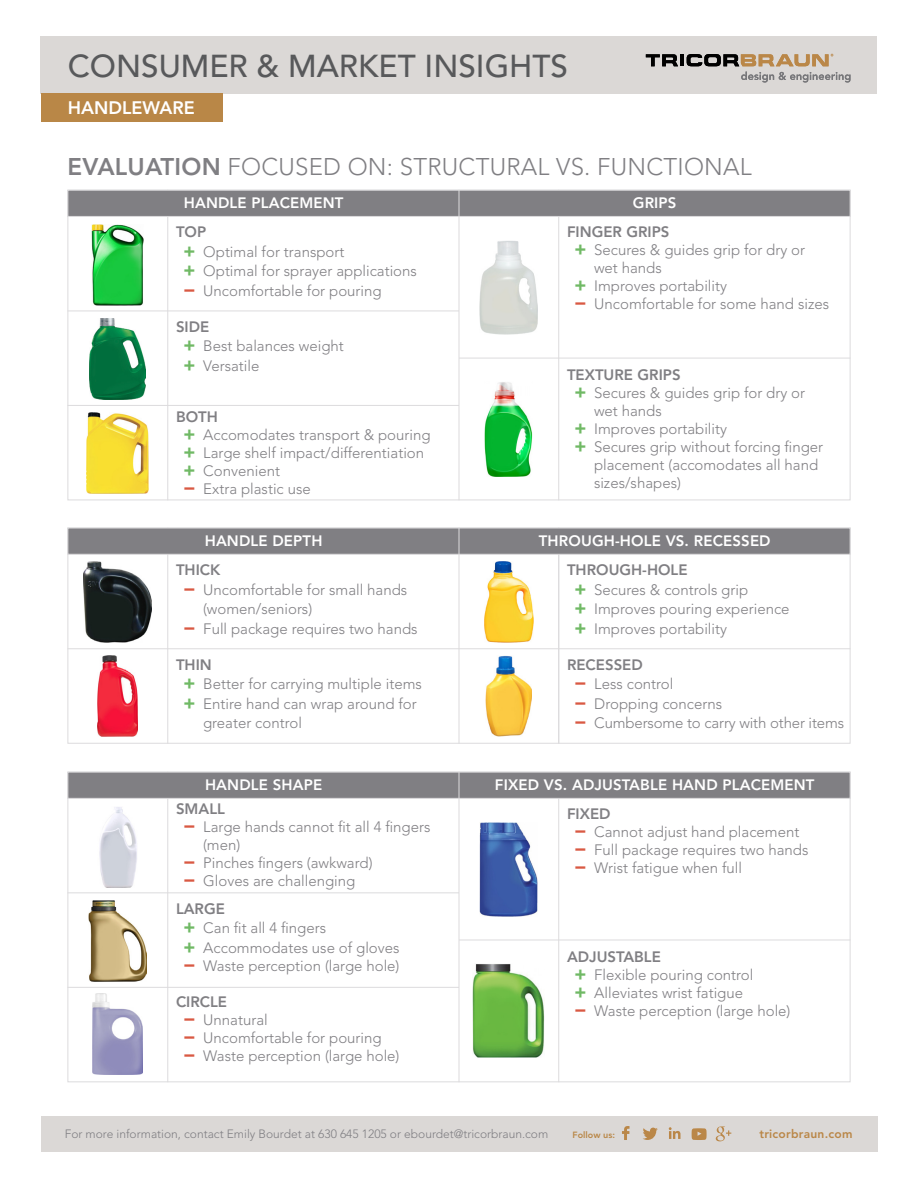
<style>
.page{position:relative;width:918px;height:1188px;background:#fff}
.page>*{position:absolute;margin:0;border:0;box-sizing:border-box;transform-origin:0 0}
.t1{font:500 31.5px "Avenir";color:#58595b}
.t2{font:300 24px "Avenir";letter-spacing:.01em;color:#807f83}
.t3{font:800 18px "Avenir";color:#fff}
.t4{font:300 15px/19.5px "Avenir";color:#807f83}
.t5{font:800 15px "Avenir";letter-spacing:.01em;color:#fff}
.t6{font:800 15px "Avenir";color:#807f83}
.t7{font:300 12px "Avenir";color:#807f83}
.t8{font:800 12px "Avenir";letter-spacing:.02em;color:#ba8748}
.t9{font:800 9px "Avenir";color:#b98747}
.s1{font-weight:800}
.s2{font-weight:900;font-size:18px;color:#70b965}
.s3{font-weight:900;font-size:18px;color:#d95943}
</style>
<div class="page">
<div style="left:41px;top:37px;width:836px;height:57px;background:#dbd8d6"></div>
<img style="left:92px;top:224px;width:52px;height:81px">
<img style="left:99px;top:807px;width:38px;height:80px">
<img style="left:479px;top:241px;width:58px;height:94px">
<img style="left:479px;top:822px;width:58px;height:94px">
<img style="left:484px;top:382px;width:48px;height:94px">
<img style="left:472px;top:964px;width:72px;height:94px">
<img style="left:90px;top:319px;width:56px;height:81px">
<img style="left:89px;top:900px;width:58px;height:81px">
<img style="left:87px;top:412px;width:62px;height:81px">
<img style="left:93px;top:994px;width:49px;height:81px">
<img style="left:84px;top:561px;width:68px;height:81px">
<img style="left:484px;top:561px;width:49px;height:81px">
<img style="left:98px;top:655px;width:40px;height:81px">
<img style="left:486px;top:656px;width:46px;height:80px">
<div style="left:41px;top:1116px;width:836px;height:35px;background:#dbd8d6"></div>
<svg style="left:669px;top:1127px;width:12px;height:12px"></svg>
<svg style="left:643px;top:1128px;width:15px;height:12px"></svg>
<svg style="left:716px;top:1126px;width:15px;height:15px"></svg>
<svg style="left:692px;top:1128px;width:15px;height:12px"></svg>
<svg style="left:622px;top:1126px;width:8px;height:14px"></svg>
<svg style="left:741px;top:72px;width:109px;height:11px"></svg>
<hr style="left:680px;top:54px;width:4px;height:12px;background:#000">
<svg style="left:687px;top:54px;width:146px;height:12px"></svg>
<svg style="left:646px;top:54px;width:32px;height:12px"></svg>
<hr style="left:167px;top:190px;width:1px;height:310px;background:#dcdbdd">
<hr style="left:167px;top:772px;width:1px;height:310px;background:#dcdbdd">
<hr style="left:167px;top:528px;width:1px;height:216px;background:#dcdbdd">
<hr style="left:558px;top:190px;width:1px;height:310px;background:#dcdbdd">
<hr style="left:558px;top:772px;width:1px;height:310px;background:#dcdbdd">
<hr style="left:558px;top:528px;width:1px;height:216px;background:#dcdbdd">
<hr style="left:68px;top:311px;width:391px;height:1px;background:#dcdbdd">
<hr style="left:68px;top:892px;width:391px;height:1px;background:#dcdbdd">
<hr style="left:68px;top:648px;width:782px;height:1px;background:#dcdbdd">
<hr style="left:68px;top:405px;width:391px;height:1px;background:#dcdbdd">
<hr style="left:68px;top:987px;width:391px;height:1px;background:#dcdbdd">
<hr style="left:459px;top:358px;width:391px;height:1px;background:#dcdbdd">
<hr style="left:459px;top:940px;width:391px;height:1px;background:#dcdbdd">
<div style="left:68px;top:190px;width:782px;height:27px;background:#807f83;border:1px solid #dcdbdd"></div>
<div style="left:68px;top:772px;width:782px;height:27px;background:#807f83;border:1px solid #dcdbdd"></div>
<div style="left:68px;top:528px;width:782px;height:27px;background:#807f83;border:1px solid #dcdbdd"></div>
<div style="left:41px;top:94px;width:181px;height:28px;background:#b98747"></div>
<hr style="left:459px;top:190px;width:1px;height:310px;background:#dcdbdd">
<hr style="left:459px;top:772px;width:1px;height:310px;background:#dcdbdd">
<hr style="left:459px;top:528px;width:1px;height:216px;background:#dcdbdd">
<h1 class="t1" style="left:68px;top:48px;width:502px">CONSUMER &amp; MARKET INSIGHTS</h1>
<p class="t3" style="left:68px;top:97px;width:129px">HANDLEWARE</p>
<h2 class="t2" style="left:68px;top:153px;width:686px"><span class="s1">EVALUATION</span> FOCUSED ON: STRUCTURAL VS. FUNCTIONAL</h2>
<p class="t5" style="left:184px;top:194px;width:161px">HANDLE PLACEMENT</p>
<p class="t4" style="left:184px;top:222px;width:235px;text-indent:-8px"><span class="s1">TOP<br></span><span class="s2">+</span> Optimal for transport<br><span class="s2">+</span> Optimal for sprayer applications <span class="s3">−</span> Uncomfortable for pouring</p>
<p class="t4" style="left:184px;top:317px;width:162px;text-indent:-7px"><span class="s1">SIDE<br></span><span class="s2">+</span> Best balances weight <span class="s2">+</span> Versatile</p>
<p class="t4" style="left:184px;top:407px;width:249px;line-height:18px;text-indent:-7px"><span class="s1">BOTH<br></span><span class="s2">+</span> Accomodates transport &amp; pouring <span class="s2">+</span> Large shelf impact/differentiation <span class="s2">+</span> Convenient<br><span class="s3">−</span> Extra plastic use</p>
<p class="t5" style="left:205px;top:532px;width:119px">HANDLE DEPTH</p>
<p class="t6" style="left:176px;top:561px;width:46px">THICK</p>
<p class="t4" style="left:184px;top:580px;width:225px"><span class="s3">−</span> Uncomfortable for small hands</p>
<p class="t4" style="left:203px;top:599px;width:111px">(women/seniors)</p>
<p class="t4" style="left:184px;top:619px;width:236px"><span class="s3">−</span> Full package requires two hands</p>
<p class="t6" style="left:176px;top:655px;width:37px">THIN</p>
<p class="t4" style="left:184px;top:674px;width:240px"><span class="s2">+</span> Better for carrying multiple items</p>
<p class="t4" style="left:184px;top:694px;width:235px"><span class="s2">+</span> Entire hand can wrap around for</p>
<p class="t4" style="left:203px;top:713px;width:100px">greater control</p>
<p class="t5" style="left:205px;top:776px;width:119px">HANDLE SHAPE</p>
<p class="t6" style="left:176px;top:800px;width:50px">SMALL</p>
<p class="t4" style="left:184px;top:817px;width:248px"><span class="s3">−</span> Large hands cannot fit all 4 fingers</p>
<p class="t4" style="left:203px;top:835px;width:39px">(men)</p>
<p class="t4" style="left:184px;top:853px;width:191px"><span class="s3">−</span> Pinches fingers (awkward)</p>
<p class="t4" style="left:184px;top:871px;width:173px"><span class="s3">−</span> Gloves are challenging</p>
<p class="t4" style="left:184px;top:899px;width:218px;text-indent:-7px"><span class="s1">LARGE<br></span><span class="s2">+</span> Can fit all 4 fingers<br><span class="s2">+</span> Accommodates use of gloves</p>
<p class="t4" style="left:184px;top:956px;width:218px"><span class="s3">−</span> Waste perception (large hole)</p>
<p class="t4" style="left:184px;top:992px;width:218px;line-height:18px;text-indent:-7px"><span class="s1">CIRCLE<br></span><span class="s3">−</span> Unnatural<br><span class="s3">−</span> Uncomfortable for pouring<br><span class="s3">−</span> Waste perception (large hole)</p>
<p class="t5" style="left:633px;top:194px;width:45px">GRIPS</p>
<p class="t6" style="left:567px;top:223px;width:104px">FINGER GRIPS</p>
<p class="t4" style="left:574px;top:240px;width:232px"><span class="s2">+</span> Secures &amp; guides grip for dry or</p>
<p class="t4" style="left:594px;top:258px;width:69px">wet hands</p>
<p class="t4" style="left:574px;top:276px;width:154px"><span class="s2">+</span> Improves portability</p>
<p class="t4" style="left:574px;top:294px;width:256px"><span class="s3">−</span> Uncomfortable for some hand sizes</p>
<p class="t6" style="left:567px;top:366px;width:115px">TEXTURE GRIPS</p>
<p class="t4" style="left:574px;top:383px;width:232px"><span class="s2">+</span> Secures &amp; guides grip for dry or</p>
<p class="t4" style="left:594px;top:401px;width:69px">wet hands</p>
<p class="t4" style="left:574px;top:419px;width:154px"><span class="s2">+</span> Improves portability</p>
<p class="t4" style="left:574px;top:437px;width:250px"><span class="s2">+</span> Secures grip without forcing finger</p>
<p class="t4" style="left:594px;top:455px;width:226px">placement (accomodates all hand</p>
<p class="t4" style="left:594px;top:473px;width:88px">sizes/shapes)</p>
<p class="t5" style="left:539px;top:532px;width:233px">THROUGH-HOLE VS. RECESSED</p>
<p class="t4" style="left:574px;top:560px;width:217px;text-indent:-7px"><span class="s1">THROUGH-HOLE<br></span><span class="s2">+</span> Secures &amp; controls grip<br><span class="s2">+</span> Improves pouring experience <span class="s2">+</span> Improves portability</p>
<p class="t4" style="left:574px;top:655px;width:271px;text-indent:-7px"><span class="s1">RECESSED<br></span><span class="s3">−</span> Less control<br><span class="s3">−</span> Dropping concerns<br><span class="s3">−</span> Cumbersome to carry with other items</p>
<p class="t5" style="left:495px;top:776px;width:321px">FIXED VS. ADJUSTABLE HAND PLACEMENT</p>
<p class="t4" style="left:574px;top:805px;width:236px;line-height:18px;text-indent:-7px"><span class="s1">FIXED<br></span><span class="s3">−</span> Cannot adjust hand placement <span class="s3">−</span> Full package requires two hands <span class="s3">−</span> Wrist fatigue when full</p>
<p class="t4" style="left:574px;top:948px;width:218px;line-height:18px;text-indent:-7px"><span class="s1">ADJUSTABLE<br></span><span class="s2">+</span> Flexible pouring control<br><span class="s2">+</span> Alleviates wrist fatigue<br><span class="s3">−</span> Waste perception (large hole)</p>
<p class="t7" style="left:65px;top:1127px;width:485px">For more information, contact Emily Bourdet at 630 645 1205 or ebourdet@tricorbraun.com</p>
<p class="t9" style="left:573px;top:1130px;width:44px">Follow us:</p>
<p class="t8" style="left:759px;top:1127px;width:95px">tricorbraun.com</p>
</div>
